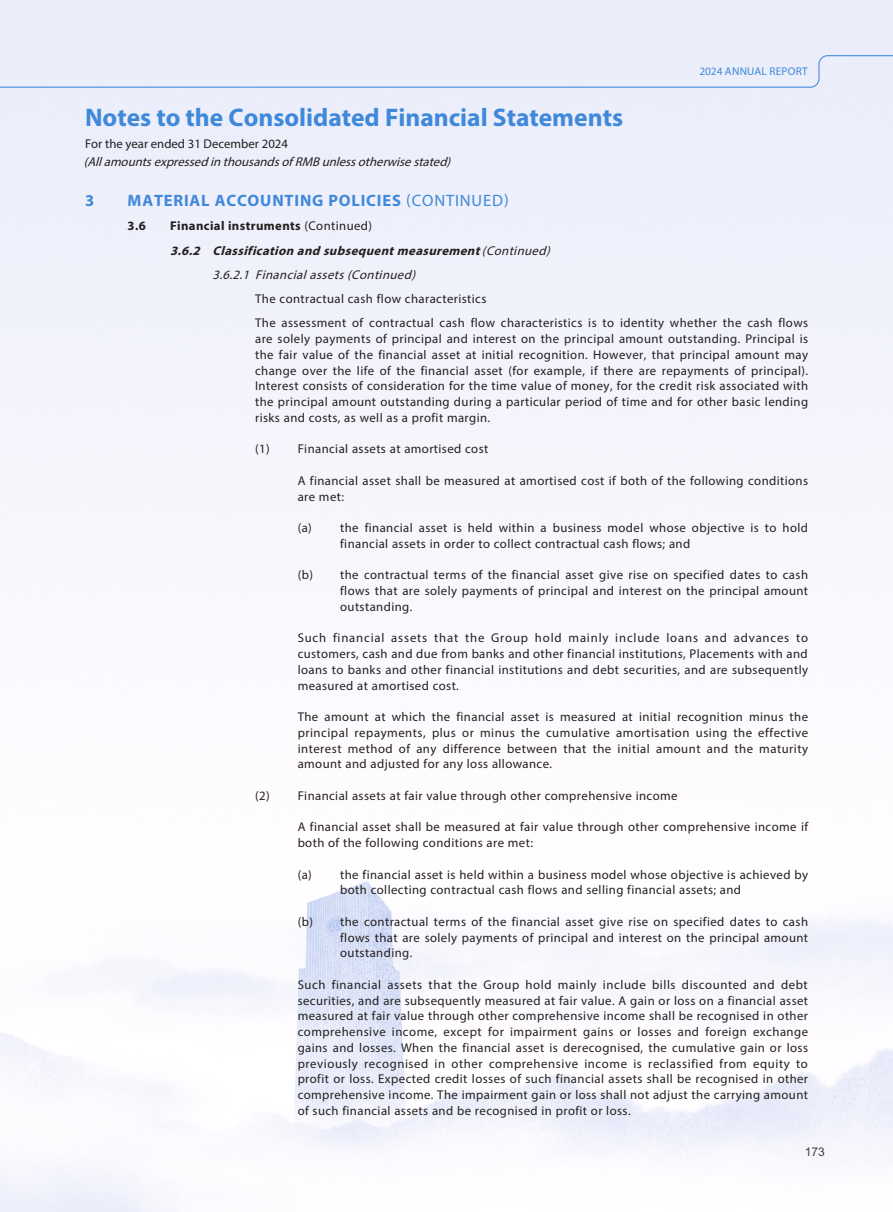
<style>
.page{position:relative;width:893px;height:1212px;background:#fff}
.page>*{position:absolute;margin:0;border:0;box-sizing:border-box;transform-origin:0 0}
.t1{font:700 25.5px "Myriad Pro";color:#3f88da}
.t2{font:700 16.5px "Myriad Pro";letter-spacing:.05em;color:#3f88da}
.t3{font:12.75px/15.8px "Myriad Pro";letter-spacing:.03em;color:#231f20;text-align:justify}
.t4{font:italic 12.75px "Myriad Pro";color:#231f20}
.t5{font:italic 700 12.75px "Myriad Pro";color:#231f20}
.t6{font:700 12.75px "Myriad Pro";letter-spacing:.03em;color:#231f20}
.t7{font:12.75px "Myriad Pro";color:#231f20}
.t8{font:500 12px "M Hei HK";color:#3e3e3f}
.t9{font:11.25px "Myriad Pro";letter-spacing:.02em;color:#3f88da}
.s1{font-weight:400}
</style>
<div class="page">
<img style="left:0;top:0;width:893px;height:1212px">
<div style="left:0;top:55px;width:893px;height:33px;background:#ebeefb"></div>
<p class="t9" style="left:699px;top:64px;width:110px">2024 ANNUAL REPORT</p>
<h1 class="t1" style="left:85px;top:101px;width:539px">Notes to the Consolidated Financial Statements</h1>
<p class="t7" style="left:85px;top:136px;width:204px">For the year ended 31 December 2024</p>
<p class="t4" style="left:84px;top:154px;width:372px">(AllamountsexpressedinthousandsofRMBunlessotherwisestated)</p>
<p class="t2" style="left:85px;top:190px;width:11px">3</p>
<p class="t2" style="left:128px;top:190px;width:383px">MATERIAL ACCOUNTING POLICIES <span class="s1">(CONTINUED)</span></p>
<p class="t6" style="left:128px;top:218px;width:20px">3.6</p>
<p class="t6" style="left:170px;top:218px;width:204px">Financial instruments <span class="s1">(Continued)</span></p>
<p class="t5" style="left:170px;top:242px;width:385px">3.6.2 Classification and subsequentmeasurement<span class="s1">(Continued)</span></p>
<p class="t4" style="left:213px;top:267px;width:208px">3.6.2.1 Financialassets(Continued)</p>
<p class="t3" style="left:255px;top:286px;width:555px;line-height:24.3px">The contractual cash flow characteristics<br>The assessment of contractual cash flow characteristics is to identity whether the cash flows</p>
<p class="t3" style="left:255px;top:331px;width:555px">are solely payments of principal and interest on the principal amount outstanding. Principal is the fair value of the financial asset at initial recognition. However, that principal amount may change over the life of the financial asset (for example, if there are repayments of principal).<br>Interest consists of consideration for the time value of money, for the credit risk associated with the principal amount outstanding during a particular period of time and for other basic lending risks and costs, as well as a profit margin.</p>
<p class="t3" style="left:255px;top:441px;width:235px">(1) Financial assets at amortised cost</p>
<p class="t3" style="left:298px;top:472px;width:512px">A financial asset shall be measured at amortised cost if both of the following conditions are met:</p>
<p class="t3" style="left:340px;top:520px;width:469px;text-indent:-43px">(a) the financial asset is held within a business model whose objective is to hold financial assets in order to collect contractual cash flows; and</p>
<p class="t3" style="left:340px;top:567px;width:469px;text-indent:-43px">(b) the contractual terms of the financial asset give rise on specified dates to cash flows that are solely payments of principal and interest on the principal amount outstanding.</p>
<p class="t3" style="left:298px;top:630px;width:512px">Such financial assets that the Group hold mainly include loans and advances to customers, cash and due from banks and other financial institutions, Placements with and loans to banks and other financial institutions and debt securities, and are subsequently measured at amortised cost.</p>
<p class="t3" style="left:298px;top:709px;width:512px">The amount at which the financial asset is measured at initial recognition minus the principal repayments, plus or minus the cumulative amortisation using the effective interest method of any difference between that the initial amount and the maturity amount and adjusted for any loss allowance.</p>
<p class="t3" style="left:255px;top:787px;width:424px">(2) Financial assets at fair value through other comprehensive income</p>
<p class="t3" style="left:298px;top:819px;width:512px">A financial asset shall be measured at fair value through other comprehensive income if both of the following conditions are met:</p>
<p class="t3" style="left:340px;top:866px;width:469px;text-indent:-43px">(a) the financial asset is held within a business model whose objective is achieved by both collecting contractual cash flows and selling financial assets; and</p>
<p class="t3" style="left:340px;top:913px;width:469px;text-indent:-43px">(b) the contractual terms of the financial asset give rise on specified dates to cash flows that are solely payments of principal and interest on the principal amount outstanding.</p>
<p class="t3" style="left:298px;top:976px;width:512px">Such financial assets that the Group hold mainly include bills discounted and debt securities, and are subsequently measured at fair value. A gain or loss on a financial asset measured at fair value through other comprehensive income shall be recognised in other comprehensive income, except for impairment gains or losses and foreign exchange gains and losses. When the financial asset is derecognised, the cumulative gain or loss previously recognised in other comprehensive income is reclassified from equity to profit or loss. Expected credit losses of such financial assets shall be recognised in other comprehensive income. The impairment gain or loss shall not adjust the carrying amount of such financial assets and be recognised in profit or loss.</p>
<p class="t8" style="left:805px;top:1143px;width:22px">173</p>
</div>
